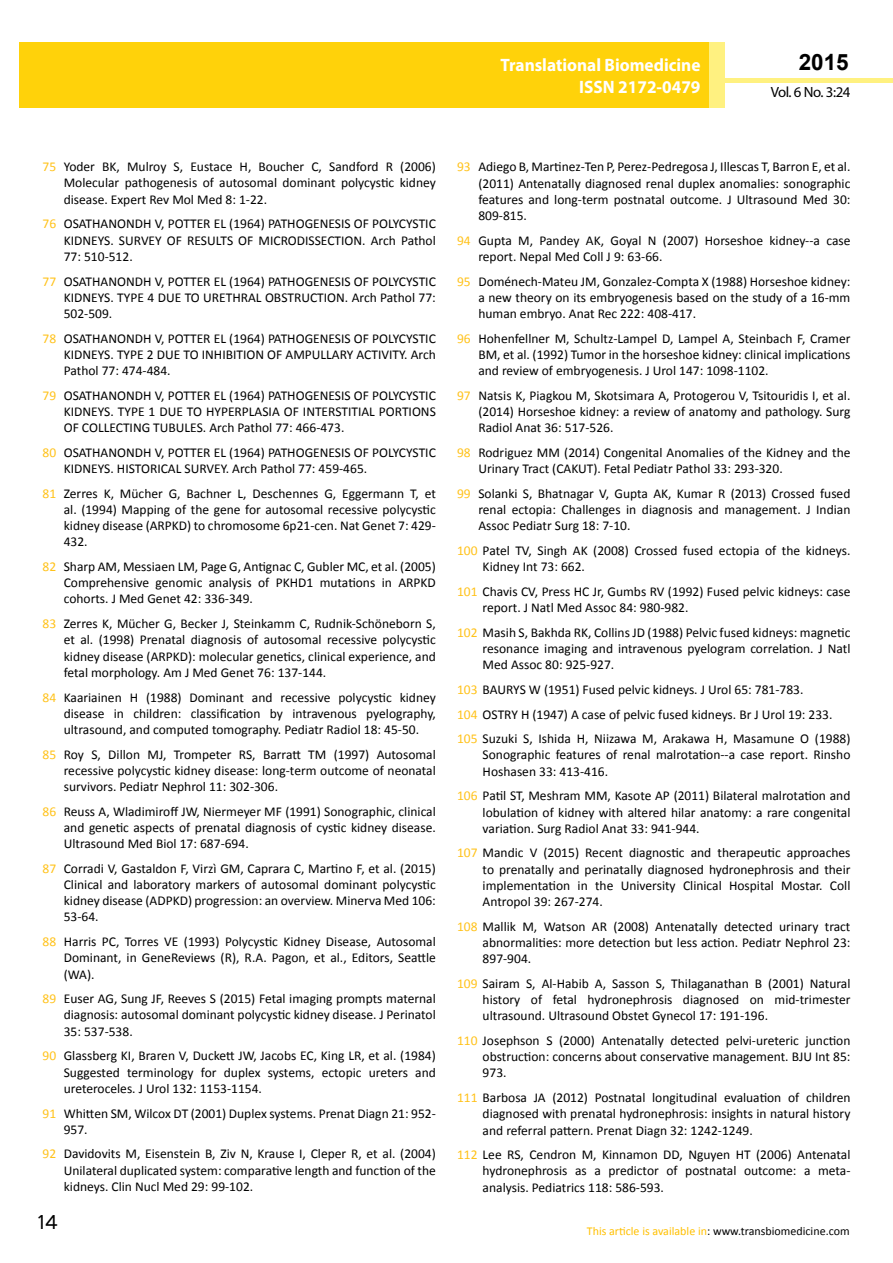
<style>
.page{position:relative;width:893px;height:1263px;background:#fff}
.page>*{position:absolute;margin:0;border:0;box-sizing:border-box;transform-origin:0 0}
.t1{font:25.5px "Tunga";color:#000}
.t2{font:700 22.5px "Arial";color:#000}
.t3{font:700 18px/21.6px "Myriad Pro";color:#fff;text-align:right;scale:.96 1}
.t4{font:14.85px "Myriad Pro";letter-spacing:-.03em;color:#000}
.t5{font:13.5px/16.2px "Calibri";color:#000;text-align:justify}
.t6{font:12px "Calibri";color:#000}
.s1{color:#ffc21a}
.s2{color:#ffc000}
</style>
<div class="page">
<hr style="left:725px;top:78px;width:168px;height:4px;background:#fff180">
<div style="left:19px;top:42px;width:690px;height:66px;background:#ffd20a"></div>
<div style="left:709px;top:42px;width:16px;height:66px;background:#fff180"></div>
<h3 class="t3" style="left:517px;top:53px;width:198px">ARCHIVOS DE MEDICINA<br>ISSN 1698-9465</h3>
<h2 class="t2" style="left:799px;top:47px;width:52px">2015</h2>
<h3 class="t3" style="left:501px;top:54px;width:210px">Translational Biomedicine<br>ISSN 2172-0479</h3>
<p class="t4" style="left:771px;top:83px;width:81px">Vol. 6 No. 3:24</p>
<p class="t5" style="left:64px;top:159px;width:374px;text-indent:-21px"><span class="s1">75</span> Yoder BK, Mulroy S, Eustace H, Boucher C, Sandford R (2006)<br>Molecular pathogenesis of autosomal dominant polycystic kidney disease. Expert Rev Mol Med 8: 1-22.</p>
<p class="t5" style="left:64px;top:216px;width:374px;text-indent:-21px"><span class="s1">76</span> OSATHANONDH V, POTTER EL (1964) PATHOGENESIS OF POLYCYSTIC KIDNEYS. SURVEY OF RESULTS OF MICRODISSECTION. Arch Pathol 77: 510-512.</p>
<p class="t5" style="left:64px;top:273px;width:374px;text-indent:-21px"><span class="s1">77</span> OSATHANONDH V, POTTER EL (1964) PATHOGENESIS OF POLYCYSTIC KIDNEYS. TYPE 4 DUE TO URETHRAL OBSTRUCTION. Arch Pathol 77:<br>502-509.</p>
<p class="t5" style="left:64px;top:330px;width:374px;text-indent:-21px"><span class="s1">78</span> OSATHANONDH V, POTTER EL (1964) PATHOGENESIS OF POLYCYSTIC KIDNEYS. TYPE 2 DUE TO INHIBITION OF AMPULLARY ACTIVITY. Arch Pathol 77: 474-484.</p>
<p class="t5" style="left:64px;top:387px;width:374px;text-indent:-21px"><span class="s1">79</span> OSATHANONDH V, POTTER EL (1964) PATHOGENESIS OF POLYCYSTIC KIDNEYS. TYPE 1 DUE TO HYPERPLASIA OF INTERSTITIAL PORTIONS OF COLLECTING TUBULES. Arch Pathol 77: 466-473.</p>
<p class="t5" style="left:64px;top:444px;width:374px;text-indent:-21px"><span class="s1">80</span> OSATHANONDH V, POTTER EL (1964) PATHOGENESIS OF POLYCYSTIC<br>KIDNEYS. HISTORICAL SURVEY. Arch Pathol 77: 459-465.</p>
<p class="t5" style="left:64px;top:485px;width:374px;text-indent:-21px"><span class="s1">81</span> Zerres K, Mücher G, Bachner L, Deschennes G, Eggermann T, et al. (1994) Mapping of the gene for autosomal recessive polycystic kidney disease (ARPKD) to chromosome 6p21-cen. Nat Genet 7: 429- 432.</p>
<p class="t5" style="left:64px;top:558px;width:374px;text-indent:-21px"><span class="s1">82</span> Sharp AM, Messiaen LM, Page G, Antignac C, Gubler MC, et al. (2005)<br>Comprehensive genomic analysis of PKHD1 mutations in ARPKD cohorts. J Med Genet 42: 336-349.</p>
<p class="t5" style="left:64px;top:616px;width:374px;text-indent:-21px"><span class="s1">83</span> Zerres K, Mücher G, Becker J, Steinkamm C, Rudnik-Schöneborn S, et al. (1998) Prenatal diagnosis of autosomal recessive polycystic kidney disease (ARPKD): molecular genetics, clinical experience, and fetal morphology. Am J Med Genet 76: 137-144.</p>
<p class="t5" style="left:64px;top:689px;width:374px;text-indent:-21px"><span class="s1">84</span> Kaariainen H (1988) Dominant and recessive polycystic kidney disease in children: classification by intravenous pyelography, ultrasound, and computed tomography. Pediatr Radiol 18: 45-50.</p>
<p class="t5" style="left:64px;top:746px;width:374px;text-indent:-21px"><span class="s1">85</span> Roy S, Dillon MJ, Trompeter RS, Barratt TM (1997) Autosomal recessive polycystic kidney disease: long-term outcome of neonatal survivors. Pediatr Nephrol 11: 302-306.</p>
<p class="t5" style="left:64px;top:803px;width:374px;text-indent:-21px"><span class="s1">86</span> Reuss A, Wladimiroff JW, Niermeyer MF (1991) Sonographic, clinical and genetic aspects of prenatal diagnosis of cystic kidney disease.<br>Ultrasound Med Biol 17: 687-694.</p>
<p class="t5" style="left:64px;top:860px;width:374px;text-indent:-21px"><span class="s1">87</span> Corradi V, Gastaldon F, Virzì GM, Caprara C, Martino F, et al. (2015)<br>Clinical and laboratory markers of autosomal dominant polycystic kidney disease (ADPKD) progression: an overview. Minerva Med 106:<br>53-64.</p>
<p class="t5" style="left:64px;top:934px;width:374px;text-indent:-21px"><span class="s1">88</span> Harris PC, Torres VE (1993) Polycystic Kidney Disease, Autosomal Dominant, in GeneReviews (R), R.A. Pagon, et al., Editors, Seattle (WA).</p>
<p class="t5" style="left:64px;top:991px;width:374px;text-indent:-21px"><span class="s1">89</span> Euser AG, Sung JF, Reeves S (2015) Fetal imaging prompts maternal diagnosis: autosomal dominant polycystic kidney disease. J Perinatol 35: 537-538.</p>
<p class="t5" style="left:64px;top:1048px;width:374px;text-indent:-21px"><span class="s1">90</span> Glassberg KI, Braren V, Duckett JW, Jacobs EC, King LR, et al. (1984)<br>Suggested terminology for duplex systems, ectopic ureters and ureteroceles. J Urol 132: 1153-1154.</p>
<p class="t5" style="left:64px;top:1105px;width:374px;text-indent:-21px"><span class="s1">91</span> Whitten SM, Wilcox DT (2001) Duplex systems. Prenat Diagn 21: 952-<br>957.</p>
<p class="t5" style="left:64px;top:1146px;width:374px;text-indent:-21px"><span class="s1">92</span> Davidovits M, Eisenstein B, Ziv N, Krause I, Cleper R, et al. (2004)<br>Unilateral duplicated system: comparative length and function of the kidneys. Clin Nucl Med 29: 99-102.</p>
<h1 class="t1" style="left:38px;top:1205px;width:22px">14</h1>
<p class="t5" style="left:478px;top:159px;width:374px;text-indent:-21px"><span class="s1">93</span> Adiego B, Martinez-Ten P, Perez-Pedregosa J, Illescas T, Barron E, et al. (2011) Antenatally diagnosed renal duplex anomalies: sonographic features and long-term postnatal outcome. J Ultrasound Med 30:<br>809-815.</p>
<p class="t5" style="left:478px;top:232px;width:374px;text-indent:-21px"><span class="s1">94</span> Gupta M, Pandey AK, Goyal N (2007) Horseshoe kidney--a case report. Nepal Med Coll J 9: 63-66.</p>
<p class="t5" style="left:478px;top:273px;width:374px;text-indent:-21px"><span class="s1">95</span> Doménech-Mateu JM, Gonzalez-Compta X (1988) Horseshoe kidney: a new theory on its embryogenesis based on the study of a 16-mm human embryo. Anat Rec 222: 408-417.</p>
<p class="t5" style="left:478px;top:330px;width:374px;text-indent:-21px"><span class="s1">96</span> Hohenfellner M, Schultz-Lampel D, Lampel A, Steinbach F, Cramer BM, et al. (1992) Tumor in the horseshoe kidney: clinical implications and review of embryogenesis. J Urol 147: 1098-1102.</p>
<p class="t5" style="left:478px;top:387px;width:374px;text-indent:-21px"><span class="s1">97</span> Natsis K, Piagkou M, Skotsimara A, Protogerou V, Tsitouridis I, et al. (2014) Horseshoe kidney: a review of anatomy and pathology. Surg Radiol Anat 36: 517-526.</p>
<p class="t5" style="left:478px;top:444px;width:374px;text-indent:-21px"><span class="s1">98</span> Rodriguez MM (2014) Congenital Anomalies of the Kidney and the<br>Urinary Tract (CAKUT). Fetal Pediatr Pathol 33: 293-320.</p>
<p class="t5" style="left:478px;top:485px;width:374px;text-indent:-21px"><span class="s1">99</span> Solanki S, Bhatnagar V, Gupta AK, Kumar R (2013) Crossed fused renal ectopia: Challenges in diagnosis and management. J Indian Assoc Pediatr Surg 18: 7-10.</p>
<p class="t5" style="left:483px;top:542px;width:369px;text-indent:-26px"><span class="s1">100</span> Patel TV, Singh AK (2008) Crossed fused ectopia of the kidneys.<br>Kidney Int 73: 662.</p>
<p class="t5" style="left:483px;top:583px;width:369px;text-indent:-26px"><span class="s1">101</span> Chavis CV, Press HC Jr, Gumbs RV (1992) Fused pelvic kidneys: case report. J Natl Med Assoc 84: 980-982.</p>
<p class="t5" style="left:483px;top:624px;width:369px;text-indent:-26px"><span class="s1">102</span> Masih S, Bakhda RK, Collins JD (1988) Pelvic fused kidneys: magnetic resonance imaging and intravenous pyelogram correlation. J Natl Med Assoc 80: 925-927.</p>
<p class="t5" style="left:457px;top:677px;width:395px;line-height:24.8px;text-align:left"><span class="s1">103</span> BAURYS W (1951) Fused pelvic kidneys. J Urol 65: 781-783.<br><span class="s1">104</span> OSTRY H (1947) A case of pelvic fused kidneys. Br J Urol 19: 233.<br><span class="s1">105</span> Suzuki S, Ishida H, Niizawa M, Arakawa H, Masamune O (1988)</p>
<p class="t5" style="left:483px;top:747px;width:369px">Sonographic features of renal malrotation--a case report. Rinsho<br>Hoshasen 33: 413-416.</p>
<p class="t5" style="left:483px;top:788px;width:369px;text-indent:-26px"><span class="s1">106</span> Patil ST, Meshram MM, Kasote AP (2011) Bilateral malrotation and lobulation of kidney with altered hilar anatomy: a rare congenital variation. Surg Radiol Anat 33: 941-944.</p>
<p class="t5" style="left:483px;top:845px;width:369px;text-indent:-26px"><span class="s1">107</span> Mandic V (2015) Recent diagnostic and therapeutic approaches to prenatally and perinatally diagnosed hydronephrosis and their implementation in the University Clinical Hospital Mostar. Coll Antropol 39: 267-274.</p>
<p class="t5" style="left:483px;top:918px;width:369px;text-indent:-26px"><span class="s1">108</span> Mallik M, Watson AR (2008) Antenatally detected urinary tract abnormalities: more detection but less action. Pediatr Nephrol 23:<br>897-904.</p>
<p class="t5" style="left:483px;top:975px;width:369px;text-indent:-26px"><span class="s1">109</span> Sairam S, Al-Habib A, Sasson S, Thilaganathan B (2001) Natural history of fetal hydronephrosis diagnosed on mid-trimester ultrasound. Ultrasound Obstet Gynecol 17: 191-196.</p>
<p class="t5" style="left:483px;top:1032px;width:369px;text-indent:-26px"><span class="s1">110</span> Josephson S (2000) Antenatally detected pelvi-ureteric junction obstruction: concerns about conservative management. BJU Int 85:<br>973.</p>
<p class="t5" style="left:483px;top:1089px;width:369px;text-indent:-26px"><span class="s1">111</span> Barbosa JA (2012) Postnatal longitudinal evaluation of children diagnosed with prenatal hydronephrosis: insights in natural history and referral pattern. Prenat Diagn 32: 1242-1249.</p>
<p class="t5" style="left:483px;top:1147px;width:369px;text-indent:-26px"><span class="s1">112</span> Lee RS, Cendron M, Kinnamon DD, Nguyen HT (2006) Antenatal hydronephrosis as a predictor of postnatal outcome: a meta&shy;analysis. Pediatrics 118: 586-593.</p>
<p class="t6" style="left:587px;top:1223px;width:264px"><span class="s2">This article is available in</span>: www.transbiomedicine.com</p>
</div>
